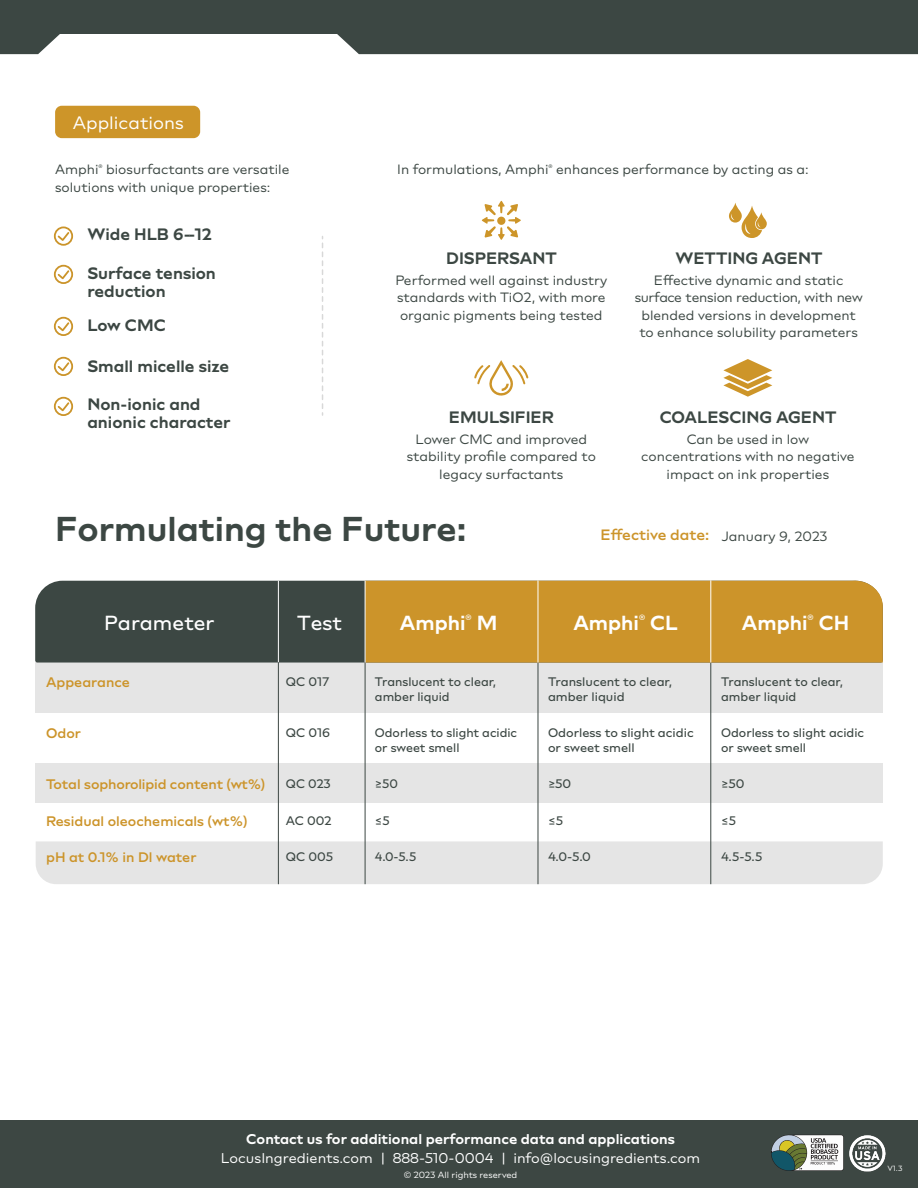
<style>
.page{position:relative;width:918px;height:1188px;background:#fff}
.page>*{position:absolute;margin:0;border:0;box-sizing:border-box;transform-origin:0 0}
.t1{font:700 34.5px "Novera Classic";color:#3c4743}
.t2{font:700 20.4px "Novera Classic";color:#fff}
.t3{font:500 20.4px "Novera Classic";color:#fff}
.t4{font:18px "Novera Classic";color:#fff}
.t5{font:700 16.5px/18px "Novera Classic";color:#3c4743}
.t6{font:700 16.5px "Novera Classic";color:#3b4642}
.t7{font:600 15px "Novera Classic";color:#cc942a}
.t8{font:14.1px "Novera Classic";color:#fff}
.t9{font:700 14.1px "Novera Classic";color:#fff}
.t10{font:600 13.8px "Novera Classic";color:#cc942a}
.t11{font:13.5px/17.2px "Novera Classic";color:#3c4743;text-align:center}
.t12{font:500 12.45px/14.9px "Novera Classic";color:#3c4743}
.t13{font:9px "Novera Classic";color:#fff}
.t14{font:7.5px "Novera Classic";color:#fff}
.s1{font-weight:400;font-size:13.5px;color:#3c4743}
</style>
<div class="page">
<div style="left:55px;top:106px;width:145px;height:32px;background:#cd9529;border-radius:7px"></div>
<div style="left:54px;top:397px;width:19px;height:19px;border:2px solid #cb942a;border-radius:50%"></div>
<svg style="left:56px;top:401px;width:15px;height:12px"></svg>
<div style="left:54px;top:317px;width:19px;height:19px;border:2px solid #cb942a;border-radius:50%"></div>
<svg style="left:56px;top:321px;width:15px;height:12px"></svg>
<div style="left:54px;top:357px;width:19px;height:19px;border:2px solid #cb942a;border-radius:50%"></div>
<svg style="left:56px;top:361px;width:15px;height:12px"></svg>
<div style="left:54px;top:227px;width:19px;height:19px;border:2px solid #cb942a;border-radius:50%"></div>
<svg style="left:56px;top:230px;width:15px;height:13px"></svg>
<svg style="left:474px;top:360px;width:54px;height:36px"></svg>
<svg style="left:482px;top:201px;width:39px;height:39px"></svg>
<div style="left:497px;top:217px;width:8px;height:8px;background:#cd9529;border-radius:50%"></div>
<svg style="left:723px;top:359px;width:49px;height:38px"></svg>
<svg style="left:729px;top:203px;width:38px;height:35px"></svg>
<div style="left:54px;top:265px;width:19px;height:19px;border:2px solid #cb942a;border-radius:50%"></div>
<svg style="left:56px;top:269px;width:15px;height:12px"></svg>
<svg style="left:322px;top:236px;width:1px;height:179px"></svg>
<div style="left:36px;top:841px;width:847px;height:43px;background:#e5e5e5"></div>
<div style="left:36px;top:763px;width:847px;height:39px;background:#e5e5e5"></div>
<div style="left:35px;top:581px;width:330px;height:82px;background:#3c4743"></div>
<hr style="left:278px;top:581px;width:1px;height:82px;background:#fff">
<div style="left:36px;top:662px;width:847px;height:51px;background:#e5e5e5"></div>
<hr style="left:278px;top:662px;width:1px;height:222px;background:#3c4743">
<hr style="left:365px;top:633px;width:1px;height:251px;background:#3c4743">
<hr style="left:538px;top:633px;width:1px;height:251px;background:#3c4743">
<hr style="left:710px;top:633px;width:1px;height:251px;background:#3c4743">
<div style="left:365px;top:580px;width:518px;height:83px;background:#cc942a"></div>
<hr style="left:538px;top:581px;width:1px;height:82px;background:#fff">
<hr style="left:710px;top:581px;width:1px;height:82px;background:#fff">
<hr style="left:365px;top:581px;width:1px;height:82px;background:#fff">
<div style="left:0;top:1120px;width:918px;height:68px;background:#3d4743"></div>
<img style="left:849px;top:1135px;width:37px;height:37px">
<svg style="left:0;top:0;width:918px;height:54px;background:#535d59"></svg>
<svg style="left:771px;top:1134px;width:73px;height:37px;background:#97a198"></svg>
<h3 class="t4" style="left:73px;top:111px;width:112px">Applications</h3>
<p class="t11" style="left:55px;top:161px;width:236px;line-height:18px;text-align:left">Amphi<sup>®</sup> biosurfactants are versatile solutions with unique properties:</p>
<p class="t11" style="left:397px;top:161px;width:413px">In formulations, Amphi<sup>®</sup> enhances performance by acting as a:</p>
<p class="t5" style="left:87px;top:225px;width:126px">Wide HLB 6--12</p>
<p class="t5" style="left:87px;top:263px;width:130px">Surface tension reduction</p>
<p class="t6" style="left:87px;top:314px;width:80px">Low CMC</p>
<p class="t5" style="left:87px;top:356px;width:143px">Small micelle size</p>
<p class="t5" style="left:87px;top:395px;width:145px">Non-ionic and anionic character</p>
<p class="t5" style="left:446px;top:249px;width:112px">DISPERSANT</p>
<p class="t11" style="left:395px;top:272px;width:213px;text-align:left">Performed well against industry standards with TiO2, with more organic pigments being tested</p>
<p class="t5" style="left:675px;top:249px;width:148px">WETTING AGENT</p>
<p class="t11" style="left:635px;top:272px;width:229px">Effective dynamic and static surface tension reduction, with new blended versions in development to enhance solubility parameters</p>
<p class="t5" style="left:449px;top:408px;width:106px">EMULSIFIER</p>
<p class="t11" style="left:407px;top:431px;width:191px">Lower CMC and improved stability profile compared to legacy surfactants</p>
<p class="t5" style="left:660px;top:408px;width:178px">COALESCING AGENT</p>
<p class="t11" style="left:641px;top:431px;width:215px">Can be used in low concentrations with no negative impact on ink properties</p>
<h1 class="t1" style="left:55px;top:506px;width:413px">Formulating the Future:</h1>
<p class="t7" style="left:601px;top:526px;width:229px">Effective date: <span class="s1">January 9, 2023</span></p>
<h2 class="t3" style="left:104px;top:610px;width:112px">Parameter</h2>
<h2 class="t3" style="left:297px;top:610px;width:46px">Test</h2>
<h2 class="t2" style="left:400px;top:610px;width:99px">Amphi<sup>®</sup> M</h2>
<h2 class="t2" style="left:573px;top:610px;width:106px">Amphi<sup>®</sup> CL</h2>
<h2 class="t2" style="left:742px;top:610px;width:109px">Amphi<sup>®</sup> CH</h2>
<p class="t10" style="left:46px;top:673px;width:85px">Appearance</p>
<p class="t10" style="left:46px;top:724px;width:36px">Odor</p>
<p class="t12" style="left:286px;top:674px;width:45px">QC 017</p>
<p class="t12" style="left:286px;top:725px;width:46px">QC 016</p>
<p class="t12" style="left:375px;top:674px;width:123px">Translucent to clear, amber liquid</p>
<p class="t12" style="left:375px;top:725px;width:144px">Odorless to slight acidic or sweet smell</p>
<p class="t12" style="left:548px;top:674px;width:126px">Translucent to clear, amber liquid</p>
<p class="t12" style="left:548px;top:725px;width:147px">Odorless to slight acidic or sweet smell</p>
<p class="t12" style="left:721px;top:674px;width:123px">Translucent to clear, amber liquid</p>
<p class="t12" style="left:721px;top:725px;width:144px">Odorless to slight acidic or sweet smell</p>
<p class="t10" style="left:46px;top:775px;width:221px">Total sophorolipid content (wt%)</p>
<p class="t12" style="left:286px;top:776px;width:47px">QC 023</p>
<p class="t12" style="left:375px;top:776px;width:24px">≥50</p>
<p class="t12" style="left:548px;top:776px;width:25px">≥50</p>
<p class="t12" style="left:721px;top:776px;width:25px">≥50</p>
<p class="t10" style="left:46px;top:812px;width:203px">Residual oleochemicals (wt%)</p>
<p class="t10" style="left:46px;top:849px;width:152px">pH at 0.1% in Dl water</p>
<p class="t12" style="left:286px;top:813px;width:47px">AC 002</p>
<p class="t12" style="left:286px;top:849px;width:49px">QC 005</p>
<p class="t12" style="left:375px;top:813px;width:16px">≤5</p>
<p class="t12" style="left:375px;top:849px;width:43px">4.0-5.5</p>
<p class="t12" style="left:548px;top:813px;width:17px">≤5</p>
<p class="t12" style="left:548px;top:849px;width:44px">4.0-5.0</p>
<p class="t12" style="left:721px;top:813px;width:16px">≤5</p>
<p class="t12" style="left:721px;top:849px;width:43px">4.5-5.5</p>
<p class="t9" style="left:246px;top:1130px;width:430px">Contact us for additional performance data and applications</p>
<p class="t8" style="left:221px;top:1150px;width:481px">LocusIngredients.com | 888-510-0004 | info@locusingredients.com</p>
<p class="t13" style="left:404px;top:1170px;width:115px">© 2023 All rights reserved</p>
<p class="t14" style="left:888px;top:1164px;width:16px">V1.3</p>
</div>
